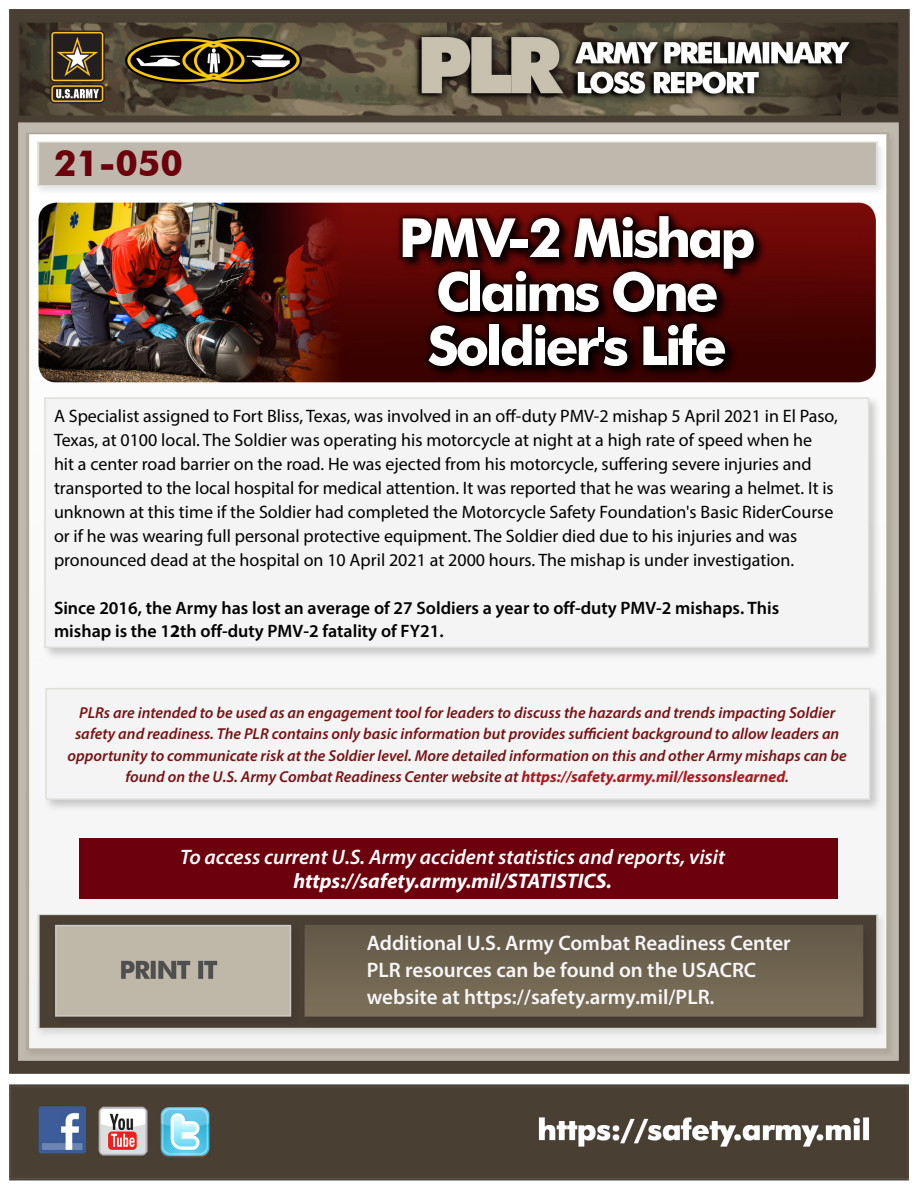
<style>
.page{position:relative;width:918px;height:1188px;background:#fff}
.page>*{position:absolute;margin:0;border:0;box-sizing:border-box;transform-origin:0 0}
.t1{font:700 54px/54px "Futura BT";letter-spacing:-.06em;color:#fff;text-align:center}
.t2{font:700 36px "Futura BT";color:#6c000c}
.t3{font:600 21px/27px "Myriad Pro";color:#f7f7f7}
.t4{font:italic 600 21px "Myriad Pro";color:#fff}
.t5{font:italic 700 21px "Myriad Pro";color:#fff}
.t6{font:18px/24px "Myriad Pro";color:#000}
.t7{font:600 18px/23.2px "Myriad Pro";color:#000}
.t8{font:italic 600 15.9px/21.6px "Myriad Pro";color:#791214;text-align:center}
.s1{font-weight:700}
.s2{font-weight:700;color:#ac1a1f}
</style>
<div class="page">
<img style="left:9px;top:9px;width:901px;height:1172px">
<div style="left:42px;top:395px;width:840px;height:265px;background:#000;opacity:.2"></div>
<div style="left:44px;top:397px;width:825px;height:251px;background:#f4f4f4;border:2px solid #dedfd9"></div>
<div style="left:400px;top:213px;width:367px;height:166px;background:#000;opacity:.78"></div>
<div style="left:396px;top:210px;width:364px;height:162px;background:#000;opacity:.59"></div>
<div style="left:43px;top:685px;width:840px;height:127px;background:#000;opacity:.2"></div>
<div style="left:45px;top:688px;width:825px;height:112px;background:#f4f4f4;border:2px solid #dedfd9"></div>
<div style="left:80px;top:838px;width:758px;height:61px;background:#6c000c"></div>
<h2 class="t2" style="left:54px;top:141px;width:130px">21-050</h2>
<h1 class="t1" style="left:399px;top:210px;width:359px">PMV-2 Mishap<br>Claims One<br>Soldier's Life</h1>
<p class="t6" style="left:54px;top:403px;width:785px">A Specialist assigned to Fort Bliss, Texas, was involved in an off-duty PMV-2 mishap 5 April 2021 in El Paso, Texas, at 0100 local. The Soldier was operating his motorcycle at night at a high rate of speed when he<br>hit a center road barrier on the road. He was ejected from his motorcycle, suffering severe injuries and transported to the local hospital for medical attention. It was reported that he was wearing a helmet. It is unknown at this time if the Soldier had completed the Motorcycle Safety Foundation's Basic RiderCourse or if he was wearing full personal protective equipment. The Soldier died due to his injuries and was pronounced dead at the hospital on 10 April 2021 at 2000 hours. The mishap is under investigation.</p>
<p class="t7" style="left:54px;top:596px;width:727px">Since 2016, the Army has lost an average of 27 Soldiers a year to off-duty PMV-2 mishaps. This mishap is the 1<span class="s1">2</span>th off-duty PMV-2 fatality of FY21.</p>
<p class="t8" style="left:68px;top:701px;width:781px">PLRs are intended to be used as an engagement tool for leaders to discuss the hazards and trends impacting Soldier safety and readiness. The PLR contains only basic information but provides sufficient background to allow leaders an opportunity to communicate risk at the Soldier level. More detailed information on this and other Army mishaps can be found on the U.S. Army Combat Readiness Center website at <span class="s2">https://safety.army.mil/lessonslearned</span>.</p>
<p class="t4" style="left:180px;top:844px;width:546px">To access current U.S. Army accident statistics and reports, visit</p>
<p class="t5" style="left:293px;top:867px;width:320px">https://safety.army.mil/STATISTICS.</p>
<p class="t3" style="left:367px;top:929px;width:425px">Additional U.S. Army Combat Readiness Center<br>PLR resources can be found on the USACRC website at https://safety.army.mil/PLR.</p>
</div>
